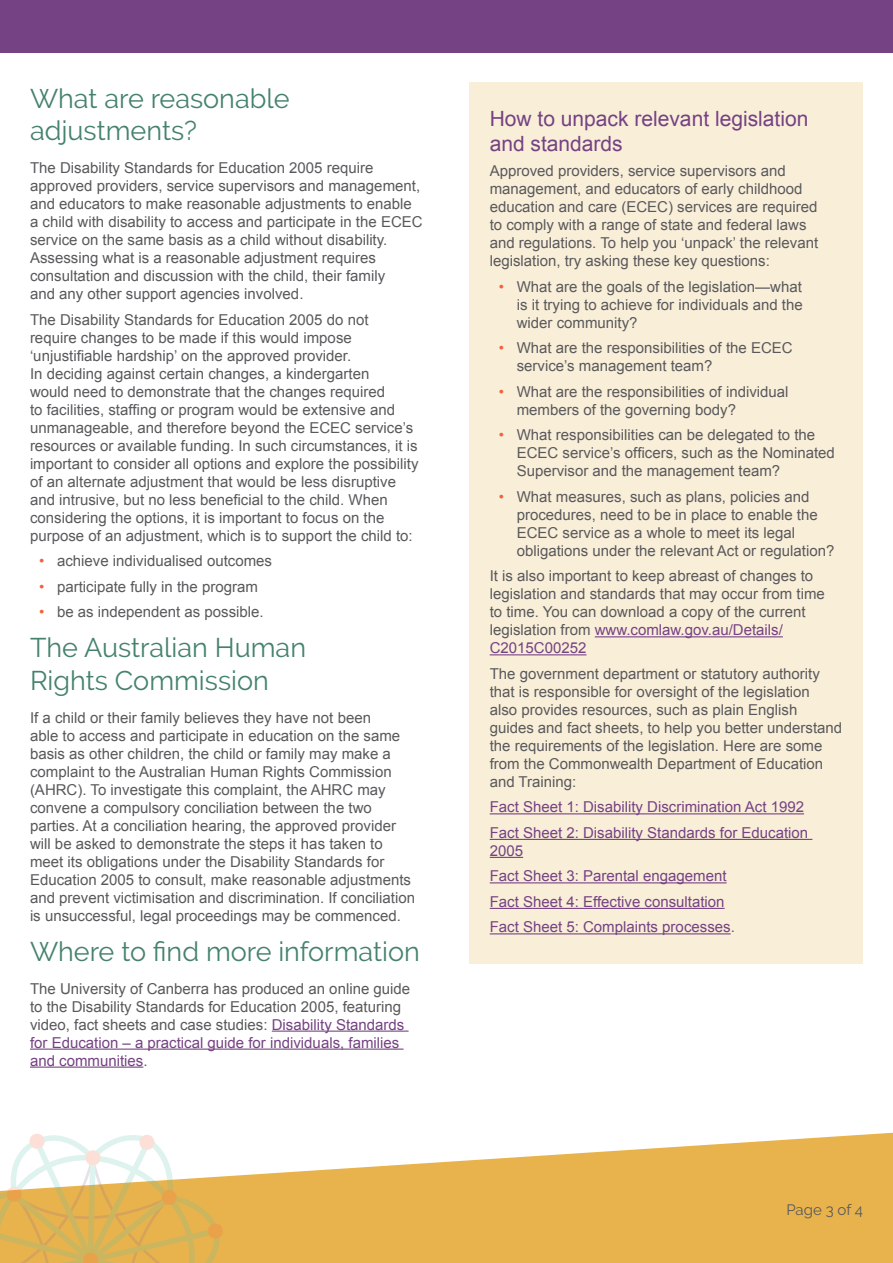
<style>
.page{position:relative;width:893px;height:1263px;background:#fff}
.page>*{position:absolute;margin:0;border:0;box-sizing:border-box;transform-origin:0 0}
.Heading_2{font:27px/32.4px "Raleway";color:#45826e}
.Heading_3{font:21px/25.2px "Arial";color:#754283}
.Body{font:15px/18px "Arial";color:#59595c}
.Body-2{font:15px/18px "Arial";color:#754283}
.t1{font:15px "Raleway";letter-spacing:-.005em;color:#59595c}
.s1{color:#f2613d}
.s2{color:#754283}
.s3{color:#59595c}
</style>
<div class="page">
<div style="left:0;top:0;width:893px;height:53px;background:#754283"></div>
<svg style="left:224px;top:1132px;width:669px;height:131px;fill:#e8b34d"></svg>
<svg style="left:0;top:1134px;width:224px;height:129px"></svg>
<div style="left:469px;top:82px;width:394px;height:882px;background:#f9eed8"></div>
<hr style="left:272px;top:1030px;width:137px;height:2px;background:#754283">
<hr style="left:30px;top:1048px;width:374px;height:2px;background:#754283">
<hr style="left:30px;top:1066px;width:113px;height:2px;background:#754283">
<hr style="left:595px;top:636px;width:188px;height:1px;background:#754283">
<hr style="left:490px;top:654px;width:96px;height:1px;background:#754283">
<hr style="left:490px;top:813px;width:314px;height:1px;background:#754283">
<hr style="left:490px;top:839px;width:322px;height:1px;background:#754283">
<hr style="left:490px;top:857px;width:33px;height:1px;background:#754283">
<hr style="left:490px;top:882px;width:237px;height:1px;background:#754283">
<hr style="left:490px;top:908px;width:235px;height:1px;background:#754283">
<hr style="left:490px;top:933px;width:241px;height:1px;background:#754283">
<p class="Heading_2" style="left:30px;top:82px;width:261px">What are reasonable adjustments?</p>
<p class="Body" style="left:30px;top:159px;width:394px">The Disability Standards for Education 2005 require approved providers, service supervisors and management, and educators to make reasonable adjustments to enable a child with disability to access and participate in the ECEC service on the same basis as a child without disability.<br>Assessing what is a reasonable adjustment requires consultation and discussion with the child, their family<br>and any other support agencies involved.</p>
<p class="Body" style="left:30px;top:311px;width:390px">The Disability Standards for Education 2005 do not require changes to be made if this would impose ‘unjustifiable hardship’ on the approved provider.<br>In deciding against certain changes, a kindergarten<br>would need to demonstrate that the changes required<br>to facilities, staffing or program would be extensive and unmanageable, and therefore beyond the ECEC service’s resources or available funding. In such circumstances, it is important to consider all options and explore the possibility of an alternate adjustment that would be less disruptive and intrusive, but no less beneficial to the child. When considering the options, it is important to focus on the purpose of an adjustment, which is to support the child to:</p>
<p class="Body" style="left:39px;top:552px;width:235px"><span class="s1">•</span> achieve individualised outcomes</p>
<p class="Body" style="left:39px;top:578px;width:220px"><span class="s1">•</span> participate fully in the program</p>
<p class="Body" style="left:39px;top:603px;width:226px"><span class="s1">•</span> be as independent as possible.</p>
<p class="Heading_2" style="left:30px;top:631px;width:278px">The Australian Human<br>Rights Commission</p>
<p class="Body" style="left:30px;top:708px;width:387px">If a child or their family believes they have not been<br>able to access and participate in education on the same basis as other children, the child or family may make a complaint to the Australian Human Rights Commission (AHRC). To investigate this complaint, the AHRC may convene a compulsory conciliation between the two parties. At a conciliation hearing, the approved provider will be asked to demonstrate the steps it has taken to meet its obligations under the Disability Standards for Education 2005 to consult, make reasonable adjustments and prevent victimisation and discrimination. If conciliation is unsuccessful, legal proceedings may be commenced.</p>
<p class="Heading_2" style="left:30px;top:935px;width:391px">Where to find more information</p>
<p class="Body" style="left:30px;top:979px;width:382px">The University of Canberra has produced an online guide to the Disability Standards for Education 2005, featuring video, fact sheets and case studies: <span class="s2">Disability Standards for Education – a practical guide for individuals, families and communities</span>.</p>
<p class="Heading_3" style="left:490px;top:106px;width:320px">How to unpack relevant legislation and standards</p>
<p class="Body" style="left:490px;top:162px;width:330px">Approved providers, service supervisors and management, and educators of early childhood education and care (ECEC) services are required to comply with a range of state and federal laws and regulations. To help you ‘unpack’ the relevant legislation, try asking these key questions:</p>
<p class="Body" style="left:517px;top:278px;width:287px;text-align:justify;text-indent:-18px"><span class="s1">•</span> What are the goals of the legislation—what is it trying to achieve for individuals and the wider community?</p>
<p class="Body" style="left:517px;top:339px;width:277px;text-indent:-18px"><span class="s1">•</span> What are the responsibilities of the ECEC service’s management team?</p>
<p class="Body" style="left:517px;top:383px;width:273px;text-indent:-18px"><span class="s1">•</span> What are the responsibilities of individual members of the governing body?</p>
<p class="Body" style="left:517px;top:426px;width:320px;text-indent:-18px"><span class="s1">•</span> What responsibilities can be delegated to the<br>ECEC service’s officers, such as the Nominated<br>Supervisor and the management team?</p>
<p class="Body" style="left:517px;top:488px;width:319px;text-indent:-18px"><span class="s1">•</span> What measures, such as plans, policies and procedures, need to be in place to enable the ECEC service as a whole to meet its legal obligations under the relevant Act or regulation?</p>
<p class="Body" style="left:490px;top:567px;width:337px">It is also important to keep abreast of changes to legislation and standards that may occur from time to time. You can download a copy of the current legislation from <span class="s2">www.comlaw.gov.au/Details/ C2015C00252</span></p>
<p class="Body" style="left:490px;top:665px;width:354px">The government department or statutory authority that is responsible for oversight of the legislation<br>also provides resources, such as plain English guides and fact sheets, to help you better understand the requirements of the legislation. Here are some from the Commonwealth Department of Education and Training:</p>
<p class="Body-2" style="left:490px;top:798px;width:316px">Fact Sheet 1: Disability Discrimination Act 1992</p>
<p class="Body-2" style="left:490px;top:824px;width:320px">Fact Sheet 2: Disability Standards for Education<br>2005</p>
<p class="Body-2" style="left:490px;top:867px;width:238px">Fact Sheet 3: Parental engagement</p>
<p class="Body-2" style="left:490px;top:893px;width:236px">Fact Sheet 4: Effective consultation</p>
<p class="Body-2" style="left:490px;top:918px;width:247px">Fact Sheet 5: Complaints processes<span class="s3">.</span></p>
<p class="t1" style="left:786px;top:1201px;width:78px">Page 3 of 4</p>
</div>
